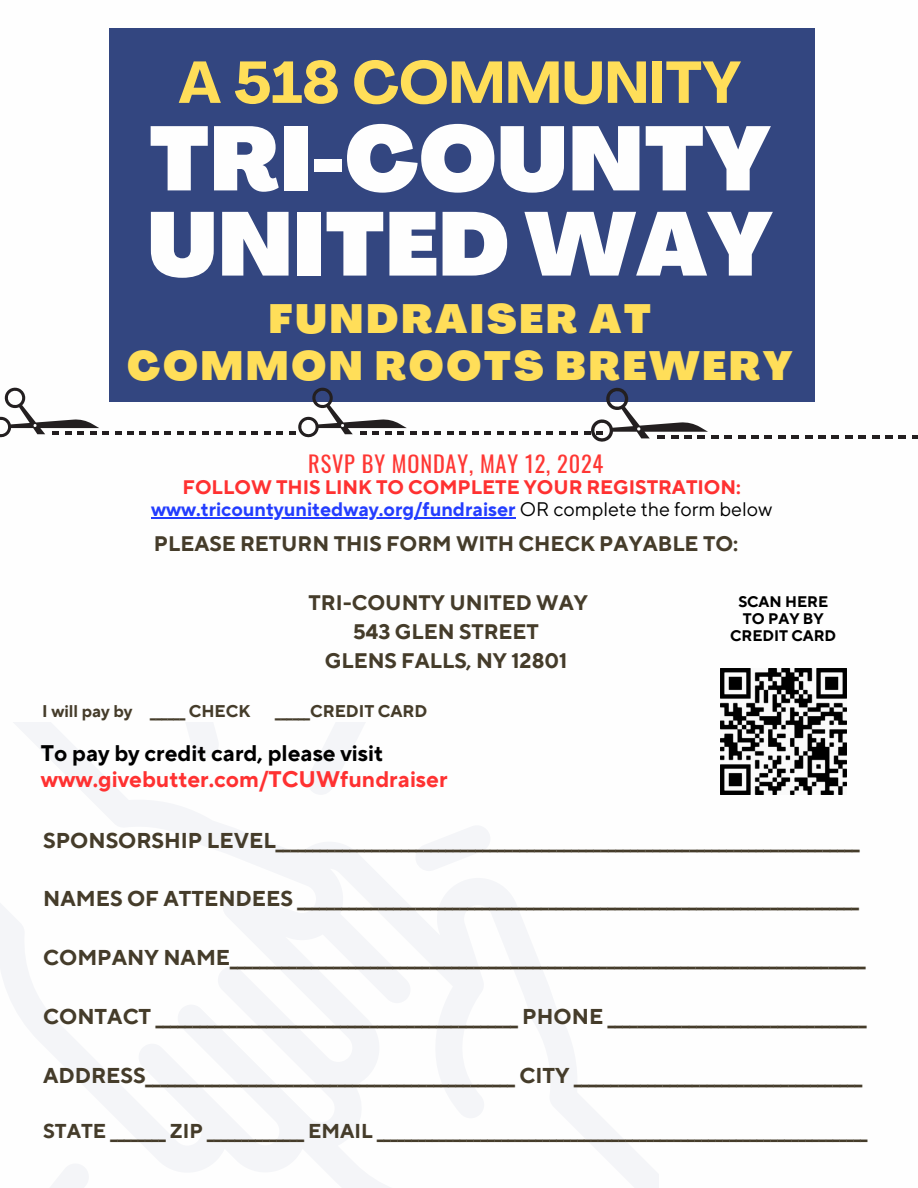
<style>
.page{position:relative;width:918px;height:1188px;background:#fff}
.page>*{position:absolute;margin:0;border:0;box-sizing:border-box;transform-origin:0 0}
.t1{font:900 89.25px "Agrandir";color:#fefefe}
.t2{font:900 88.5px "Agrandir";color:#fefefe}
.t3{font:700 58.2px "Agrandir";color:#ffde59}
.t4{font:900 40.05px/46.7px "Agrandir";letter-spacing:.065em;color:#ffde59;text-align:center}
.t5{font:700 22.5px/25.8px "TT Norms Pro";color:#ff3131}
.t6{font:22.35px "Oswald";letter-spacing:.035em;color:#ff3734}
.t7{font:700 21.45px "TT Norms Pro";color:#453c2a}
.t8{font:700 21px/29.2px "TT Norms Pro";color:#453c2a;text-align:center}
.t9{font:700 19.95px "TT Norms Pro";color:#453c2a}
.t10{font:700 19.5px "TT Norms Pro";color:#233dff}
.t11{font:700 19.5px "TT Norms Pro";color:#ff3131}
.t12{font:700 16.95px "TT Norms Pro";color:#453c2a}
.t13{font:700 15.3px/17.2px "TT Norms Pro";color:#000;text-align:center}
.s1{font-weight:400;color:#000}
.s2{color:#000}
</style>
<div class="page">
<div style="left:109px;top:28px;width:706px;height:374px;background:#334680"></div>
<svg style="left:0;top:722px;width:658px;height:466px"></svg>
<svg style="left:14px;top:1162px;width:77px;height:26px"></svg>
<svg style="left:305px;top:722px;width:65px;height:73px"></svg>
<svg style="left:414px;top:823px;width:78px;height:48px"></svg>
<svg style="left:177px;top:722px;width:43px;height:36px"></svg>
<svg style="left:264px;top:431px;width:19px;height:3px"></svg>
<svg style="left:115px;top:431px;width:6px;height:3px"></svg>
<svg style="left:127px;top:431px;width:7px;height:3px"></svg>
<svg style="left:202px;top:431px;width:6px;height:3px"></svg>
<svg style="left:214px;top:431px;width:7px;height:3px"></svg>
<svg style="left:140px;top:431px;width:6px;height:3px"></svg>
<svg style="left:227px;top:431px;width:6px;height:3px"></svg>
<svg style="left:239px;top:431px;width:19px;height:3px"></svg>
<svg style="left:177px;top:431px;width:19px;height:3px"></svg>
<svg style="left:152px;top:431px;width:19px;height:3px"></svg>
<svg style="left:0;top:387px;width:109px;height:51px"></svg>
<svg style="left:559px;top:431px;width:19px;height:3px"></svg>
<svg style="left:422px;top:431px;width:7px;height:3px"></svg>
<svg style="left:435px;top:431px;width:6px;height:3px"></svg>
<svg style="left:522px;top:431px;width:6px;height:3px"></svg>
<svg style="left:534px;top:431px;width:7px;height:3px"></svg>
<svg style="left:547px;top:431px;width:6px;height:3px"></svg>
<svg style="left:447px;top:431px;width:19px;height:3px"></svg>
<svg style="left:497px;top:431px;width:19px;height:3px"></svg>
<svg style="left:472px;top:431px;width:19px;height:3px"></svg>
<svg style="left:289px;top:387px;width:127px;height:51px"></svg>
<svg style="left:899px;top:435px;width:7px;height:3px"></svg>
<svg style="left:885px;top:435px;width:8px;height:3px"></svg>
<svg style="left:912px;top:435px;width:6px;height:3px"></svg>
<svg style="left:872px;top:435px;width:7px;height:3px"></svg>
<svg style="left:725px;top:435px;width:7px;height:3px"></svg>
<svg style="left:738px;top:435px;width:7px;height:3px"></svg>
<svg style="left:818px;top:435px;width:8px;height:3px"></svg>
<svg style="left:832px;top:435px;width:7px;height:3px"></svg>
<svg style="left:751px;top:435px;width:8px;height:3px"></svg>
<svg style="left:845px;top:435px;width:7px;height:3px"></svg>
<svg style="left:859px;top:435px;width:7px;height:3px"></svg>
<svg style="left:765px;top:435px;width:7px;height:3px"></svg>
<svg style="left:805px;top:435px;width:7px;height:3px"></svg>
<svg style="left:792px;top:435px;width:7px;height:3px"></svg>
<svg style="left:778px;top:435px;width:7px;height:3px"></svg>
<svg style="left:584px;top:387px;width:134px;height:55px"></svg>
<img style="left:720px;top:668px;width:126px;height:126px">
<hr style="left:151px;top:517px;width:365px;height:2px;background:#233dff">
<h3 class="t3" style="left:178px;top:59px;width:564px">A 518 COMMUNITY</h3>
<h1 class="t1" style="left:149px;top:123px;width:624px">TRI-COUNTY</h1>
<h2 class="t2" style="left:147px;top:209px;width:627px">UNITED WAY</h2>
<h1 class="t4" style="left:127px;top:300px;width:667px">FUNDRAISER AT<br>COMMON ROOTS BREWERY</h1>
<h4 class="t6" style="left:308px;top:446px;width:297px">RSVP BY MONDAY, MAY 12, 2024</h4>
<h6 class="t11" style="left:183px;top:475px;width:560px">FOLLOW THIS LINK TO COMPLETE YOUR REGISTRATION:</h6>
<h4 class="t10" style="left:151px;top:497px;width:623px">www.tricountyunitedway.org/fundraiser <span class="s1">OR complete the form below</span></h4>
<p class="t8" style="left:154px;top:530px;width:586px">PLEASE RETURN THIS FORM WITH CHECK PAYABLE TO:</p>
<p class="t8" style="left:309px;top:589px;width:281px">TRI-COUNTY UNITED WAY<br>543 GLEN STREET<br>GLENS FALLS, NY 12801</p>
<h5 class="t12" style="left:42px;top:701px;width:210px">I will pay by ______ CHECK</h5>
<h5 class="t12" style="left:275px;top:701px;width:154px">______CREDIT CARD</h5>
<p class="t5" style="left:41px;top:741px;width:408px"><span class="s2">To pay by credit card, please visit </span>www.givebutter.com/TCUWfundraiser</p>
<p class="t13" style="left:730px;top:593px;width:107px">SCAN HERE<br>TO PAY BY<br>CREDIT CARD</p>
<p class="t7" style="left:43px;top:827px;width:818px">SPONSORSHIP LEVEL_______________________________________________________________________________</p>
<p class="t7" style="left:43px;top:886px;width:817px">NAMES OF ATTENDEES ____________________________________________________________________________</p>
<h4 class="t7" style="left:43px;top:945px;width:824px">COMPANY NAME______________________________________________________________________________________</h4>
<h4 class="t7" style="left:43px;top:1004px;width:825px">CONTACT _________________________________________________ PHONE ___________________________________</h4>
<p class="t7" style="left:43px;top:1063px;width:821px">ADDRESS__________________________________________________ CITY _______________________________________</p>
<p class="t9" style="left:43px;top:1119px;width:826px">STATE ________ ZIP ______________ EMAIL _______________________________________________________________________</p>
</div>
